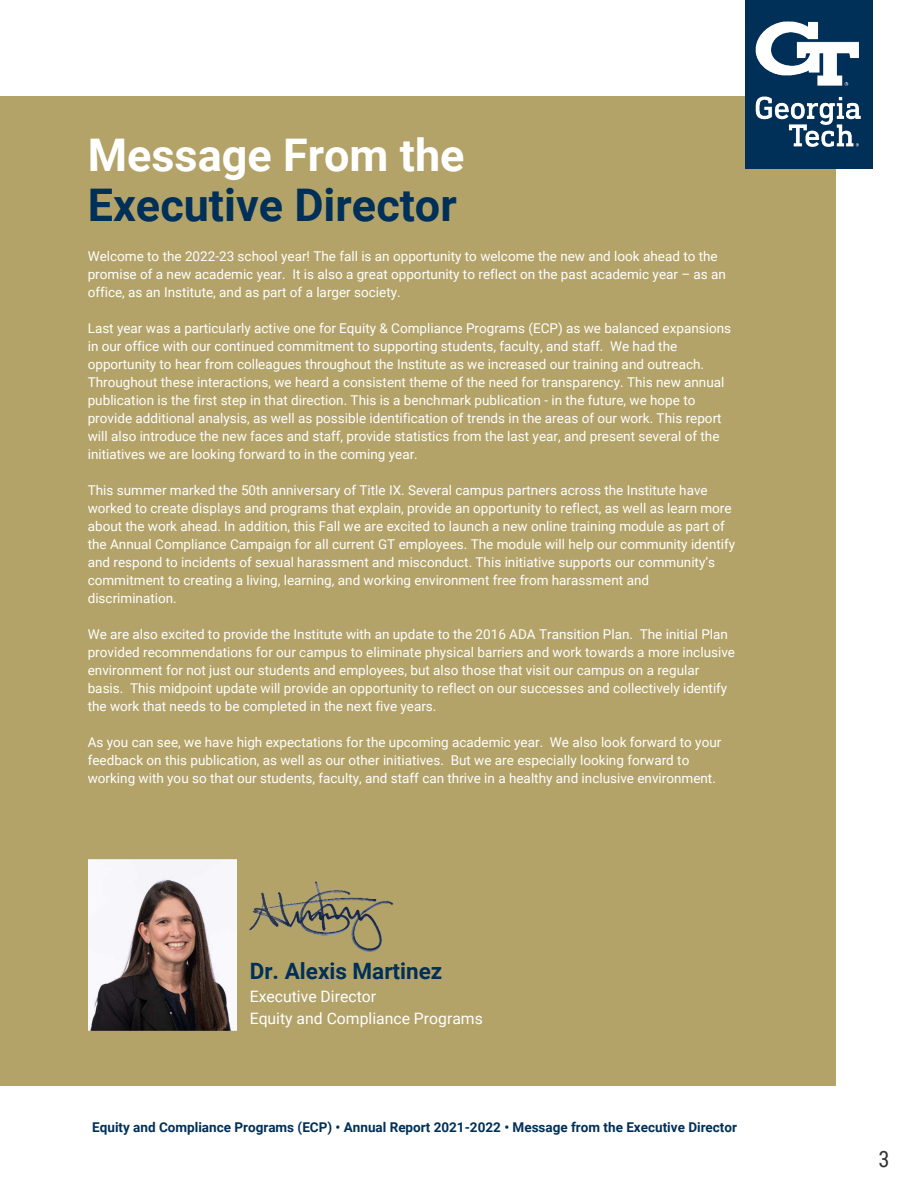
<style>
.page{position:relative;width:918px;height:1188px;background:#fff}
.page>*{position:absolute;margin:0;border:0;box-sizing:border-box;transform-origin:0 0}
.t1{font:700 45px/49.5px "Roboto";color:#003057}
.t2{font:700 22.5px "Roboto";color:#003057}
.t3{font:22.5px "Roboto Condensed";color:#333}
.t4{font:15.75px/21.3px "Roboto";color:#fff}
.t5{font:13.5px/18px "Roboto";color:#fff}
.t6{font:700 13.5px "Roboto";color:#003057}
.s1{color:#fff}
</style>
<div class="page">
<div style="left:0;top:96px;width:836px;height:990px;background:#b3a369"></div>
<div style="left:746px;top:0;width:127px;height:169px;background:#003057"></div>
<img style="left:745px;top:11px;width:116px;height:145px">
<img style="left:89px;top:860px;width:147px;height:170px">
<img style="left:249px;top:881px;width:145px;height:71px">
<h2 class="t1" style="left:88px;top:129px;width:378px"><span class="s1">Message From the<br></span>Executive Director</h2>
<p class="t5" style="left:88px;top:247px;width:640px">Welcome to the 2022-23 school year! The fall is an opportunity to welcome the new and look ahead to the promise of a new academic year. It is also a great opportunity to reflect on the past academic year – as an office, as an Institute, and as part of a larger society.</p>
<p class="t5" style="left:88px;top:319px;width:645px">Last year was a particularly active one for Equity &amp; Compliance Programs (ECP) as we balanced expansions in our office with our continued commitment to supporting students, faculty, and staff. We had the opportunity to hear from colleagues throughout the Institute as we increased our training and outreach.<br>Throughout these interactions, we heard a consistent theme of the need for transparency. This new annual publication is the first step in that direction. This is a benchmark publication - in the future, we hope to provide additional analysis, as well as possible identification of trends in the areas of our work. This report will also introduce the new faces and staff, provide statistics from the last year, and present several of the initiatives we are looking forward to in the coming year.</p>
<p class="t5" style="left:88px;top:481px;width:649px">This summer marked the 50th anniversary of Title IX. Several campus partners across the Institute have worked to create displays and programs that explain, provide an opportunity to reflect, as well as learn more about the work ahead. In addition, this Fall we are excited to launch a new online training module as part of the Annual Compliance Campaign for all current GT employees. The module will help our community identify and respond to incidents of sexual harassment and misconduct. This initiative supports our community’s commitment to creating a living, learning, and working environment free from harassment and discrimination.</p>
<p class="t5" style="left:88px;top:625px;width:649px">We are also excited to provide the Institute with an update to the 2016 ADA Transition Plan. The initial Plan provided recommendations for our campus to eliminate physical barriers and work towards a more inclusive environment for not just our students and employees, but also those that visit our campus on a regular basis. This midpoint update will provide an opportunity to reflect on our successes and collectively identify the work that needs to be completed in the next five years.</p>
<p class="t5" style="left:88px;top:733px;width:635px">As you can see, we have high expectations for the upcoming academic year. We also look forward to your feedback on this publication, as well as our other initiatives. But we are especially looking forward to working with you so that our students, faculty, and staff can thrive in a healthy and inclusive environment.</p>
<p class="t2" style="left:250px;top:955px;width:194px">Dr. Alexis Martinez</p>
<p class="t4" style="left:250px;top:986px;width:235px">Executive Director<br>Equity and Compliance Programs</p>
<p class="t6" style="left:92px;top:1117px;width:646px">Equity and Compliance Programs (ECP) • Annual Report 2021-2022 • Message from the Executive Director</p>
<h2 class="t3" style="left:879px;top:1143px;width:13px">3</h2>
</div>
